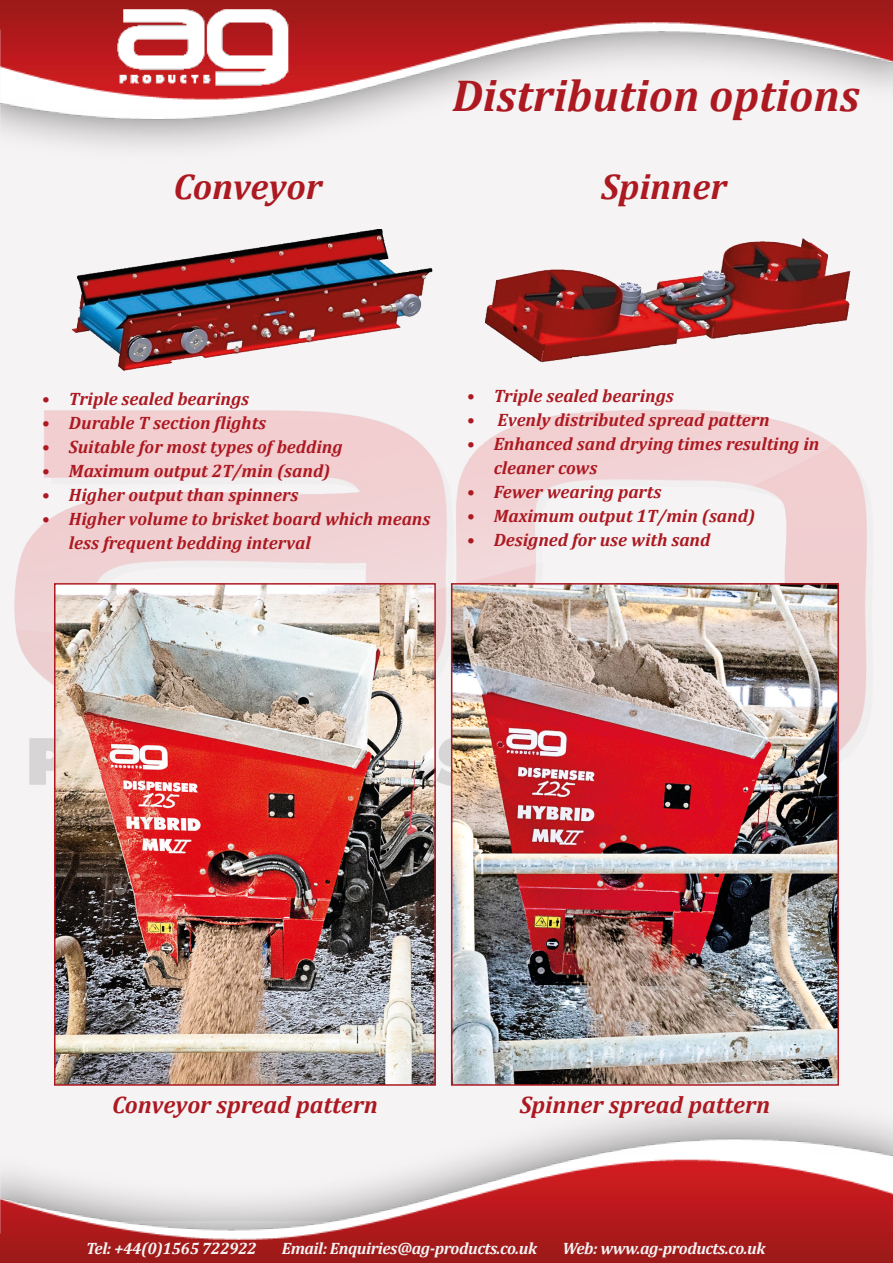
<style>
.page{position:relative;width:893px;height:1263px;background:#fff}
.page>*{position:absolute;margin:0;border:0;box-sizing:border-box;transform-origin:0 0}
.t1{font:italic 700 45px "Cambria";color:#ac1921}
.t2{font:italic 700 36px "Cambria";color:#ac1921}
.t3{font:italic 700 24px "Cambria";color:#ac1921}
.t4{font:italic 700 18px/24px "Cambria";color:#ac1921}
.t5{font:italic 700 16.5px "Cambria";letter-spacing:-.025em;color:#f5f3f4}
</style>
<div class="page">
<div style="left:0;top:24px;width:893px;height:1196px;background:#f5f3f4"></div>
<img style="left:0;top:0;width:893px;height:147px">
<img style="left:14px;top:409px;width:853px;height:425px">
<img style="left:0;top:1111px;width:893px;height:152px">
<img style="left:106px;top:0;width:191px;height:96px">
<img style="left:454px;top:586px;width:382px;height:497px">
<div style="left:451px;top:583px;width:388px;height:503px;border:2px solid #ac1921"></div>
<img style="left:57px;top:586px;width:376px;height:497px">
<div style="left:54px;top:583px;width:382px;height:503px;border:2px solid #ac1921"></div>
<img style="left:71px;top:229px;width:362px;height:142px">
<img style="left:485px;top:238px;width:366px;height:125px">
<p class="t1" style="left:452px;top:64px;width:409px">Distribution options</p>
<p class="t2" style="left:173px;top:161px;width:150px">Conveyor</p>
<p class="t2" style="left:601px;top:161px;width:127px">Spinner</p>
<p class="t4" style="left:42px;top:386px;width:209px">• Triple sealed bearings</p>
<p class="t4" style="left:42px;top:410px;width:226px">• Durable T section flights</p>
<p class="t4" style="left:42px;top:434px;width:302px">• Suitable for most types of bedding</p>
<p class="t4" style="left:42px;top:458px;width:290px">• Maximum output 2T/min (sand)</p>
<p class="t4" style="left:42px;top:482px;width:258px">• Higher output than spinners</p>
<p class="t4" style="left:69px;top:506px;width:363px;text-indent:-27px">• Higher volume to brisket board which means less frequent bedding interval</p>
<p class="t4" style="left:467px;top:383px;width:209px">• Triple sealed bearings</p>
<p class="t4" style="left:467px;top:407px;width:304px">• Evenly distributed spread pattern</p>
<p class="t4" style="left:494px;top:431px;width:327px;text-indent:-27px">• Enhanced sand drying times resulting in cleaner cows</p>
<p class="t4" style="left:467px;top:479px;width:196px">• Fewer wearing parts</p>
<p class="t4" style="left:467px;top:503px;width:290px">• Maximum output 1T/min (sand)</p>
<p class="t4" style="left:467px;top:527px;width:245px">• Designed for use with sand</p>
<p class="t3" style="left:112px;top:1087px;width:267px">Conveyor spread pattern</p>
<p class="t3" style="left:520px;top:1088px;width:252px">Spinner spread pattern</p>
<p class="t5" style="left:86px;top:1236px;width:172px">Tel: +44(0)1565 722922</p>
<p class="t5" style="left:282px;top:1236px;width:257px">Email: Enquiries@ag-products.co.uk</p>
<p class="t5" style="left:562px;top:1236px;width:204px">Web: www.ag-products.co.uk</p>
</div>
